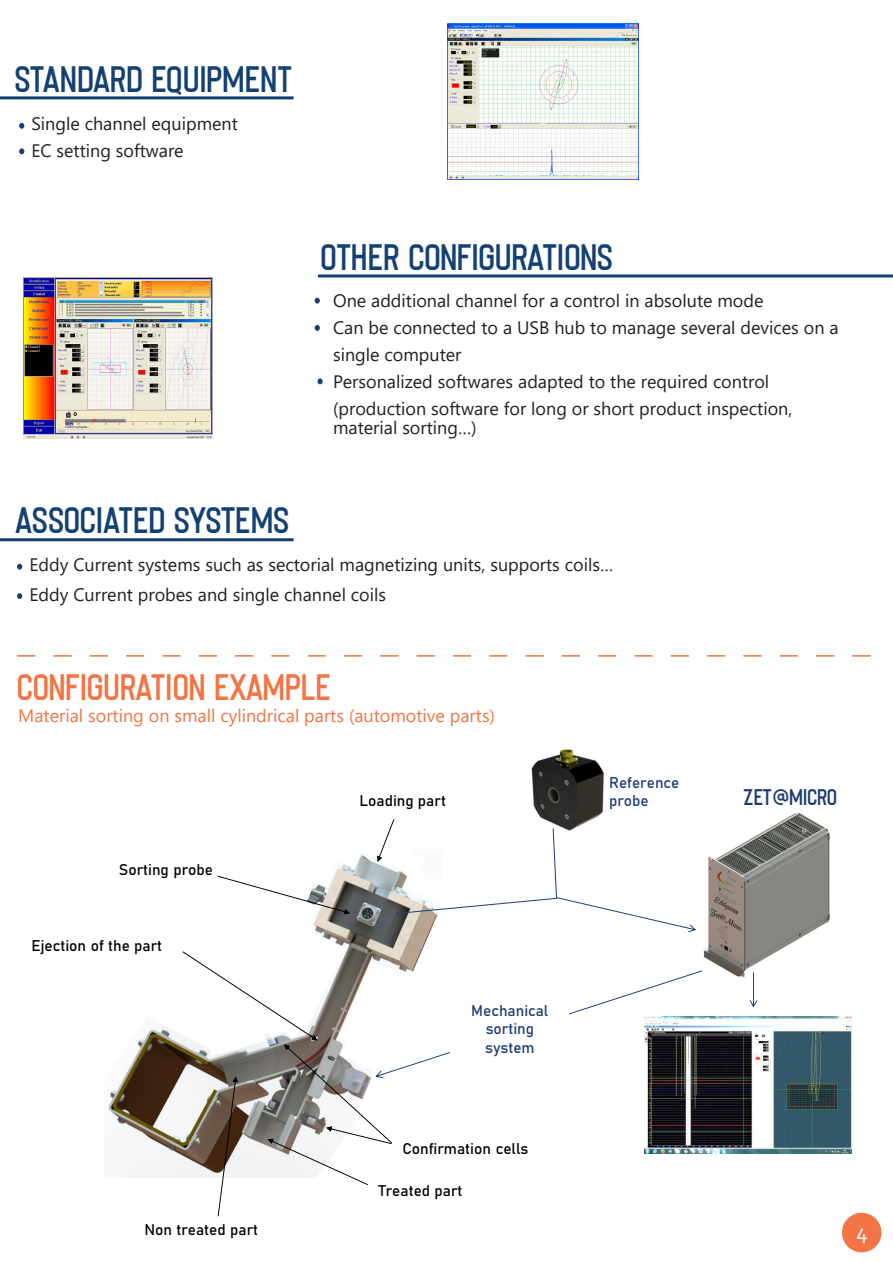
<style>
.page{position:relative;width:893px;height:1263px;background:#fff}
.page>*{position:absolute;margin:0;border:0;box-sizing:border-box;transform-origin:0 0}
.t1{font:37.5px "Imperfecta";letter-spacing:-.01em;color:#144174}
.t2{font:37.5px "Imperfecta";letter-spacing:-.01em;color:#f37444}
.t3{font:23.1px "Imperfecta";letter-spacing:-.01em;color:#1d3c75}
.t4{font:22.5px "Corbel";color:#fff}
.t5{font:18px/27px "Yu Gothic UI";color:#231f20}
.t6{font:18px "Yu Gothic UI";color:#f37444}
.t7{font:15.3px "Bahnschrift";color:#000}
.t8{font:15.3px/18.5px "Bahnschrift";color:#1d3c75;text-align:center}
</style>
<div class="page">
<img style="left:108px;top:854px;width:323px;height:324px">
<img style="left:702px;top:812px;width:128px;height:166px">
<svg style="left:218px;top:876px;width:132px;height:38px"></svg>
<img style="left:702px;top:1016px;width:150px;height:138px">
<svg style="left:182px;top:951px;width:520px;height:265px"></svg>
<div style="left:450px;top:997px;width:119px;height:63px;background:#fff"></div>
<img style="left:531px;top:749px;width:73px;height:70px">
<svg style="left:750px;top:972px;width:7px;height:35px"></svg>
<svg style="left:377px;top:819px;width:319px;height:113px"></svg>
<div style="left:843px;top:1213px;width:38px;height:38px;background:#f37444;border-radius:50%"></div>
<div style="left:842px;top:1213px;width:39px;height:39px;border:2px solid #f37444;border-radius:50%"></div>
<img style="left:447px;top:23px;width:192px;height:156px">
<svg style="left:19px;top:123px;width:5px;height:6px"></svg>
<svg style="left:19px;top:148px;width:5px;height:6px"></svg>
<svg style="left:315px;top:298px;width:5px;height:5px"></svg>
<svg style="left:315px;top:325px;width:5px;height:6px"></svg>
<svg style="left:317px;top:378px;width:6px;height:6px"></svg>
<svg style="left:17px;top:564px;width:5px;height:6px"></svg>
<svg style="left:17px;top:593px;width:5px;height:6px"></svg>
<img style="left:23px;top:277px;width:190px;height:161px">
<svg style="left:17px;top:655px;width:853px;height:2px"></svg>
<hr style="left:0;top:96px;width:294px;height:3px;background:#144174">
<hr style="left:318px;top:274px;width:575px;height:3px;background:#144174">
<hr style="left:0;top:538px;width:294px;height:3px;background:#144174">
<p class="t1" style="left:16px;top:58px;width:280px">STANDARD EQUIPMENT</p>
<p class="t5" style="left:31px;top:107px;width:208px">Single channel equipment</p>
<p class="t5" style="left:31px;top:134px;width:154px">EC setting software</p>
<p class="t1" style="left:17px;top:499px;width:275px">ASSOCIATED SYSTEMS</p>
<p class="t1" style="left:322px;top:236px;width:295px">OTHER CONFIGURATIONS</p>
<p class="t5" style="left:333px;top:284px;width:432px">One additional channel for a control in absolute mode</p>
<p class="t5" style="left:333px;top:311px;width:507px">Can be connected to a USB hub to manage several devices on a single computer</p>
<p class="t5" style="left:333px;top:365px;width:438px">Personalized softwares adapted to the required control</p>
<p class="t5" style="left:333px;top:392px;width:461px">(production software for long or short product inspection,</p>
<p class="t5" style="left:333px;top:412px;width:145px">material sorting…)</p>
<p class="t5" style="left:29px;top:549px;width:585px">Eddy Current systems such as sectorial magnetizing units, supports coils…</p>
<p class="t5" style="left:29px;top:579px;width:358px">Eddy Current probes and single channel coils</p>
<p class="t2" style="left:18px;top:666px;width:316px">CONFIGURATION EXAMPLE</p>
<p class="t6" style="left:18px;top:699px;width:478px">Material sorting on small cylindrical parts (automotive parts)</p>
<p class="t7" style="left:119px;top:860px;width:96px">Sorting probe</p>
<p class="t7" style="left:31px;top:936px;width:132px">Ejection of the part</p>
<p class="t8" style="left:609px;top:773px;width:72px;text-align:left">Reference probe</p>
<p class="t7" style="left:359px;top:791px;width:88px">Loading part</p>
<p class="t3" style="left:744px;top:784px;width:96px">ZET@MICRO</p>
<p class="t8" style="left:471px;top:1001px;width:79px">Mechanical sorting system</p>
<p class="t7" style="left:144px;top:1220px;width:115px">Non treated part</p>
<p class="t7" style="left:402px;top:1138px;width:128px">Confirmation cells</p>
<p class="t7" style="left:378px;top:1181px;width:86px">Treated part</p>
<p class="t4" style="left:856px;top:1217px;width:13px">4</p>
</div>
